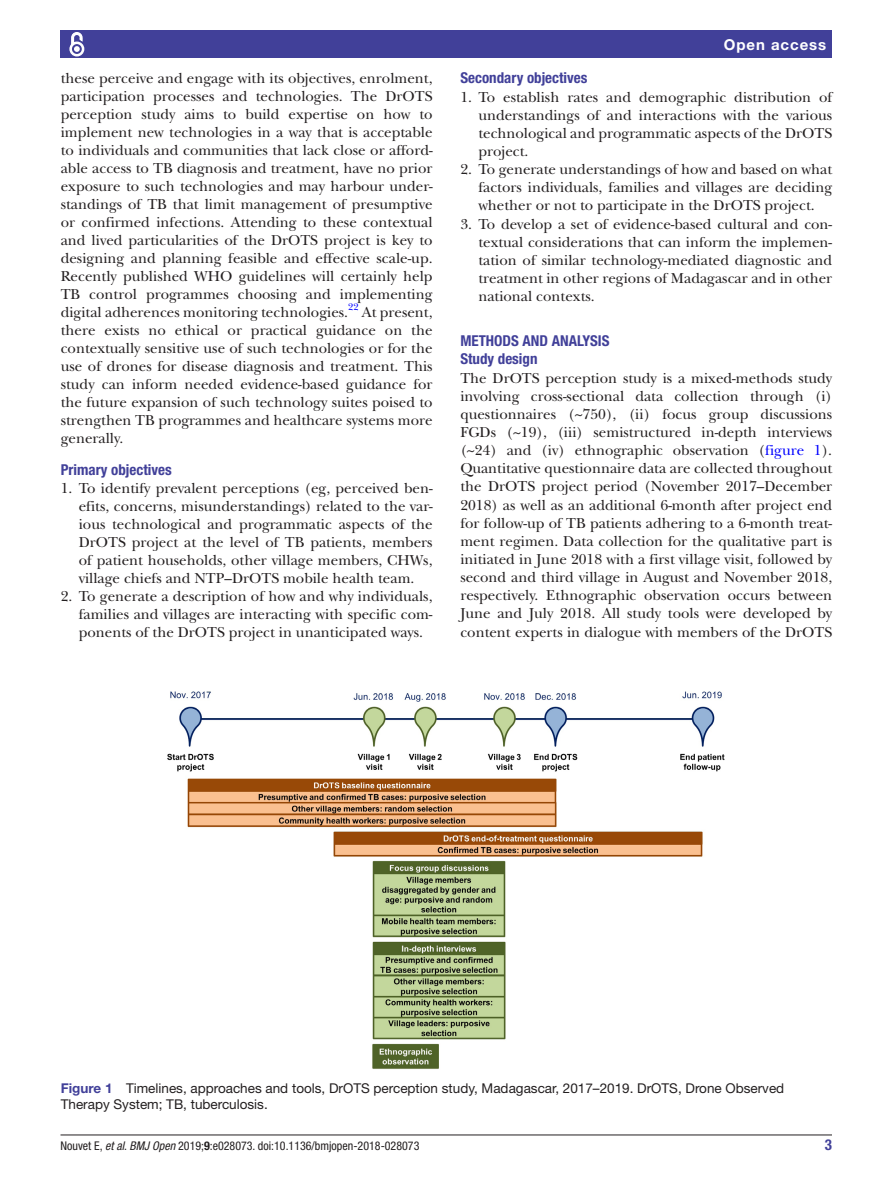
<style>
.page{position:relative;width:893px;height:1191px;background:#fff}
.page>*{position:absolute;margin:0;border:0;box-sizing:border-box;transform-origin:0 0}
.t1{font:15px/18px "New Baskerville";color:#231f20;text-align:justify}
.t2{font:700 condensed 15px/18.1px "Helvetica Neue LT Std";color:#414099}
.t3{font:700 15px "Helvetica Neue LT Std";letter-spacing:.065em;color:#fff}
.t4{font:13.5px/16.2px "Helvetica Neue LT Std";color:#231f20}
.t5{font:condensed 12px "Helvetica Neue LT Std";color:#231f20}
.t6{font:9.9px "New Baskerville";color:#00f}
.s1{color:#00f}
.s2{font-weight:700;color:#414099}
.s3{font-style:italic}
.s4{font-weight:700}
</style>
<div class="page">
<hr style="left:61px;top:1134px;width:771px;height:1px;background:#231f20">
<div style="left:61px;top:31px;width:771px;height:27px;background:#414099"></div>
<svg style="left:69px;top:32px;width:16px;height:25px"></svg>
<img style="left:167px;top:691px;width:558px;height:378px">
<p class="t1" style="left:61px;top:69px;width:373px">these perceive and engage with its objectives, enrolment, participation processes and technologies. The DrOTS perception study aims to build expertise on how to implement new technologies in a way that is acceptable to individuals and communities that lack close or afford&shy;able access to TB diagnosis and treatment, have no prior exposure to such technologies and may harbour under&shy;standings of TB that limit management of presumptive or confirmed infections. Attending to these contextual and lived particularities of the DrOTS project is key to designing and planning feasible and effective scale-up.<br>Recently published WHO guidelines will certainly help TB control programmes choosing and implementing digital adherences monitoring technologies.</p>
<p class="t6" style="left:348px;top:301px;width:12px">22</p>
<p class="t1" style="left:61px;top:303px;width:373px;text-indent:301px">At present, there exists no ethical or practical guidance on the contextually sensitive use of such technologies or for the use of drones for disease diagnosis and treatment. This study can inform needed evidence-based guidance for the future expansion of such technology suites poised to strengthen TB programmes and healthcare systems more generally.</p>
<p class="t2" style="left:61px;top:460px;width:112px">Primary objectives</p>
<p class="t1" style="left:79px;top:479px;width:355px;text-indent:-18px">1. To identify prevalent perceptions (eg, perceived ben&shy;efits, concerns, misunderstandings) related to the var&shy;ious technological and programmatic aspects of the DrOTS project at the level of TB patients, members of patient households, other village members, CHWs, village chiefs and NTP–DrOTS mobile health team.</p>
<p class="t1" style="left:79px;top:587px;width:355px;text-indent:-18px">2. To generate a description of how and why individuals, families and villages are interacting with specific com&shy;ponents of the DrOTS project in unanticipated ways.</p>
<p class="t3" style="left:724px;top:35px;width:104px">Open access</p>
<p class="t2" style="left:460px;top:69px;width:129px">Secondary objectives</p>
<p class="t1" style="left:478px;top:88px;width:355px;text-indent:-18px">1. To establish rates and demographic distribution of understandings of and interactions with the various technological and programmatic aspects of the DrOTS project.</p>
<p class="t1" style="left:478px;top:160px;width:355px;text-indent:-18px">2. To generate understandings of how and based on what factors individuals, families and villages are deciding whether or not to participate in the DrOTS project.</p>
<p class="t1" style="left:478px;top:215px;width:355px;text-indent:-18px">3. To develop a set of evidence-based cultural and con&shy;textual considerations that can inform the implemen&shy;tation of similar technology-mediated diagnostic and treatment in other regions of Madagascar and in other national contexts.</p>
<p class="t2" style="left:460px;top:332px;width:151px">Methods and analysis<br>Study design</p>
<p class="t1" style="left:460px;top:369px;width:373px">The DrOTS perception study is a mixed-methods study involving cross-sectional data collection through (i) questionnaires (~750), (ii) focus group discussions FGDs (~19), (iii) semistructured in-depth interviews (~24) and (iv) ethnographic observation (<span class="s1">figure 1</span>).<br>Quantitative questionnaire data are collected throughout the DrOTS project period (November 2017–December 2018) as well as an additional 6-month after project end for follow-up of TB patients adhering to a 6-month treat&shy;ment regimen. Data collection for the qualitative part is initiated in June 2018 with a first village visit, followed by second and third village in August and November 2018, respectively. Ethnographic observation occurs between June and July 2018. All study tools were developed by content experts in dialogue with members of the DrOTS</p>
<p class="t4" style="left:61px;top:1080px;width:725px"><span class="s2">Figure 1</span> Timelines, approaches and tools, DrOTS perception study, Madagascar, 2017–2019. DrOTS, Drone Observed<br>Therapy System; TB, tuberculosis.</p>
<p class="t5" style="left:61px;top:1138px;width:360px">Nouvet E, <span class="s3">et al</span>. <span class="s3">BMJ Open</span> 2019;<span class="s4">9</span>:e028073. doi:10.1136/bmjopen-2018-028073</p>
<p class="t2" style="left:825px;top:1135px;width:9px">3</p>
</div>
